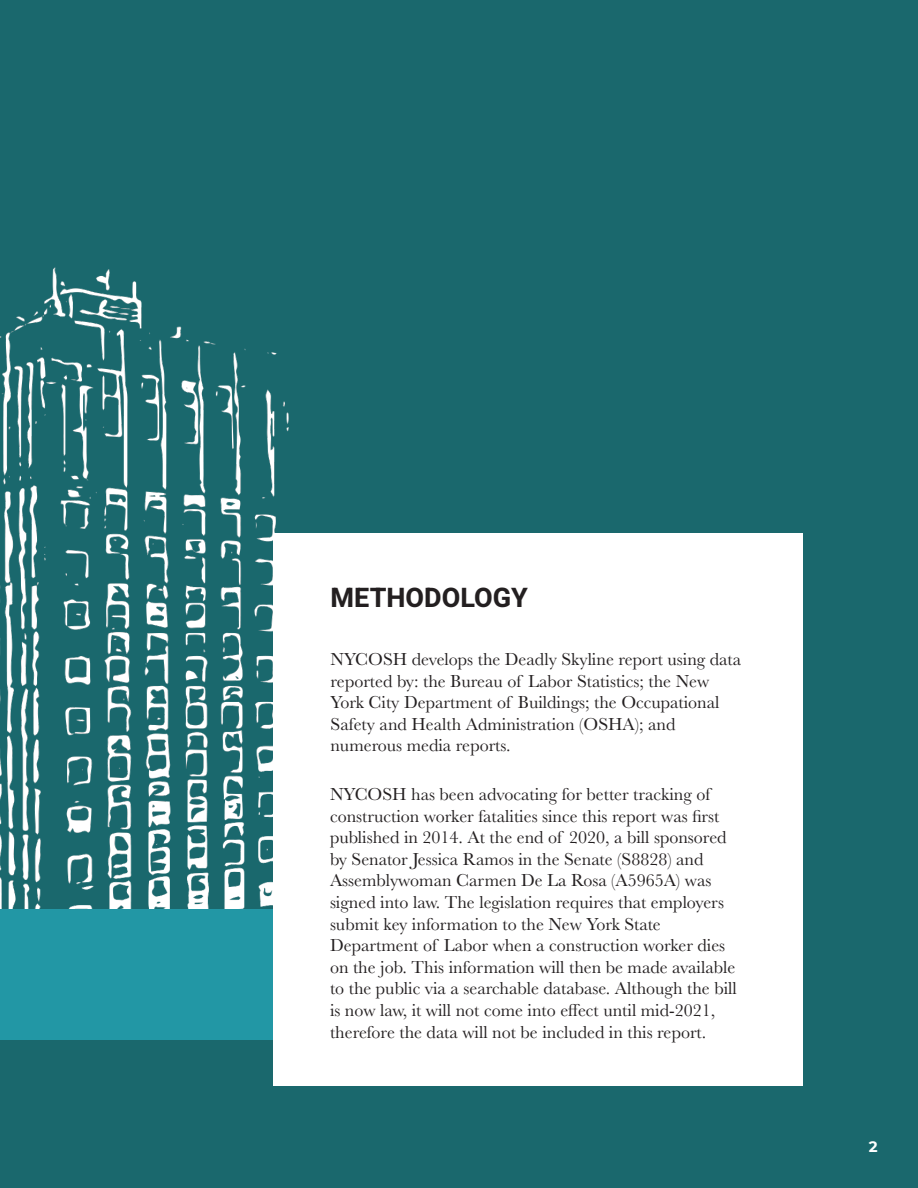
<style>
.page{position:relative;width:918px;height:1188px;background:#1a686d}
.page>*{position:absolute;margin:0;border:0;box-sizing:border-box;transform-origin:0 0}
.Header_2{font:700 27px "Heebo";color:#231f20}
.Paragraph_Style_1{font:18px/21.6px "Baskerville";color:#231f20}
.t1{font:700 15px "Montserrat";color:#fff}
</style>
<div class="page">
<img style="left:0;top:267px;width:289px;height:642px">
<div style="left:0;top:909px;width:312px;height:131px;background:#2297a5"></div>
<div style="left:273px;top:533px;width:529px;height:553px;background:#fff"></div>
<p class="Header_2" style="left:331px;top:579px;width:199px">METHODOLOGY</p>
<p class="Paragraph_Style_1" style="left:331px;top:649px;width:412px">NYCOSH develops the Deadly Skyline report using data reported by: the Bureau of Labor Statistics; the New York City Department of Buildings; the Occupational Safety and Health Administration (OSHA); and numerous media reports.</p>
<p class="Paragraph_Style_1" style="left:330px;top:784px;width:408px">NYCOSH has been advocating for better tracking of construction worker fatalities since this report was first published in 2014. At the end of 2020, a bill sponsored by Senator Jessica Ramos in the Senate (S8828) and Assemblywoman Carmen De La Rosa (A5965A) was signed into law. The legislation requires that employers submit key information to the New York State Department of Labor when a construction worker dies on the job. This information will then be made available to the public via a searchable database. Although the bill is now law, it will not come into effect until mid-2021, therefore the data will not be included in this report.</p>
<p class="t1" style="left:869px;top:1135px;width:10px">2</p>
</div>
